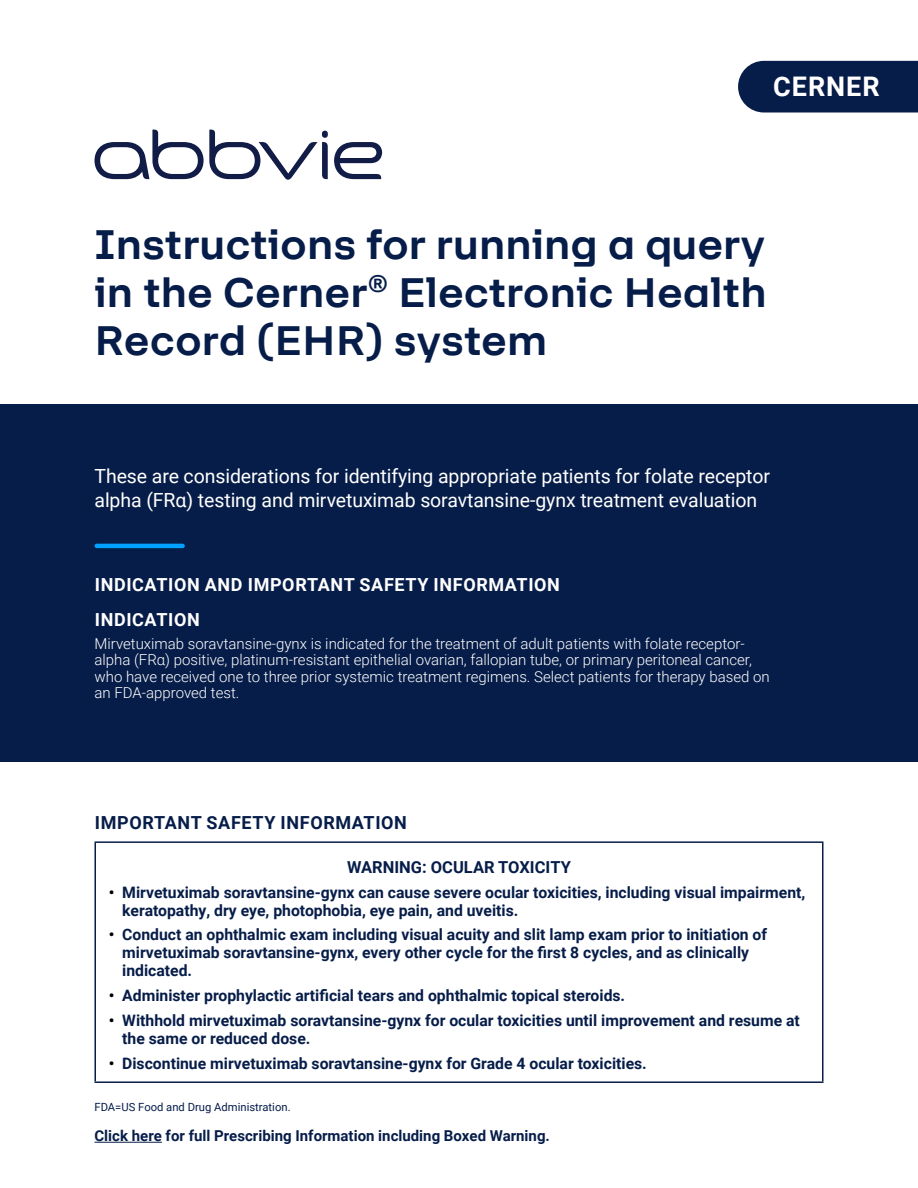
<style>
.page{position:relative;width:918px;height:1188px;background:#fff}
.page>*{position:absolute;margin:0;border:0;box-sizing:border-box;transform-origin:0 0}
.Document_Title{font:700 45px/48px "F37 Lineca";color:#071d49;text-align:justify}
.t1{font:700 27px "Roboto";letter-spacing:.035em;color:#fff}
.Reverse_text_cover{font:19.5px/24px "Roboto";letter-spacing:-.005em;color:#fff}
.ISI_Header{font:700 18px "Roboto";letter-spacing:.035em;color:#fff}
.ISI_Header-2{font:700 18px "Roboto";letter-spacing:.035em;color:#071d49}
.Boxed_Warning_Header{font:700 16.5px "Roboto";color:#071d49}
.t2{font:700 15.75px/18px "Roboto";color:#071d49}
.ISI_Copy{font:300 15px/16.5px "Roboto";color:#fff}
.Please_See_Line{font:700 15px "Roboto";color:#071d49}
.Definition{font:11.25px "Roboto";color:#071d49}
.s1{color:#000}
</style>
<div class="page">
<div style="left:0;top:404px;width:918px;height:358px;background:#071d49"></div>
<hr style="left:94px;top:1142px;width:68px;height:1px;background:#071d49">
<hr style="left:97px;top:544px;width:86px;height:4px;background:#00a1ff">
<div style="left:738px;top:61px;width:180px;height:52px;background:#071d49"></div>
<hr style="left:94px;top:841px;width:730px;height:2px;background:#071d49">
<hr style="left:94px;top:843px;width:2px;height:238px;background:#071d49">
<hr style="left:822px;top:843px;width:2px;height:238px;background:#071d49">
<hr style="left:94px;top:1081px;width:730px;height:2px;background:#071d49">
<svg style="left:94px;top:130px;width:288px;height:50px"></svg>
<p class="t1" style="left:773px;top:67px;width:108px">CERNER</p>
<p class="Document_Title" style="left:94px;top:217px;width:674px">Instructions for running a query in the Cerner<sup>®</sup> Electronic Health Record (EHR) system</p>
<p class="Reverse_text_cover" style="left:94px;top:463px;width:677px">These are considerations for identifying appropriate patients for folate receptor alpha (FRα) testing and mirvetuximab soravtansine-gynx treatment evaluation</p>
<p class="ISI_Header" style="left:95px;top:572px;width:467px">INDICATION AND IMPORTANT SAFETY INFORMATION</p>
<p class="ISI_Header" style="left:95px;top:607px;width:106px">INDICATION</p>
<p class="ISI_Copy" style="left:94px;top:635px;width:677px">Mirvetuximab soravtansine-gynx is indicated for the treatment of adult patients with folate receptor&shy;alpha (FRα) positive, platinum-resistant epithelial ovarian, fallopian tube, or primary peritoneal cancer, who have received one to three prior systemic treatment regimens. Select patients for therapy based on an FDA-approved test.</p>
<p class="ISI_Header-2" style="left:95px;top:810px;width:314px">IMPORTANT SAFETY INFORMATION</p>
<p class="Boxed_Warning_Header" style="left:347px;top:856px;width:225px">WARNING: OCULAR TOXICITY</p>
<p class="t2" style="left:122px;top:883px;width:685px;text-indent:-14px"><span class="s1">•</span> Mirvetuximab soravtansine-gynx can cause severe ocular toxicities, including visual impairment, keratopathy, dry eye, photophobia, eye pain, and uveitis.</p>
<p class="t2" style="left:122px;top:925px;width:646px;text-indent:-14px"><span class="s1">•</span> Conduct an ophthalmic exam including visual acuity and slit lamp exam prior to initiation of mirvetuximab soravtansine-gynx, every other cycle for the first 8 cycles, and as clinically indicated.</p>
<p class="t2" style="left:109px;top:986px;width:518px"><span class="s1">•</span> Administer prophylactic artificial tears and ophthalmic topical steroids.</p>
<p class="t2" style="left:122px;top:1011px;width:679px;text-indent:-14px"><span class="s1">•</span> Withhold mirvetuximab soravtansine-gynx for ocular toxicities until improvement and resume at the same or reduced dose.</p>
<p class="t2" style="left:109px;top:1054px;width:540px"><span class="s1">•</span> Discontinue mirvetuximab soravtansine-gynx for Grade 4 ocular toxicities.</p>
<p class="Definition" style="left:94px;top:1099px;width:198px">FDA=US Food and Drug Administration.</p>
<p class="Please_See_Line" style="left:94px;top:1125px;width:457px">Click here for full Prescribing Information including Boxed Warning.</p>
</div>
